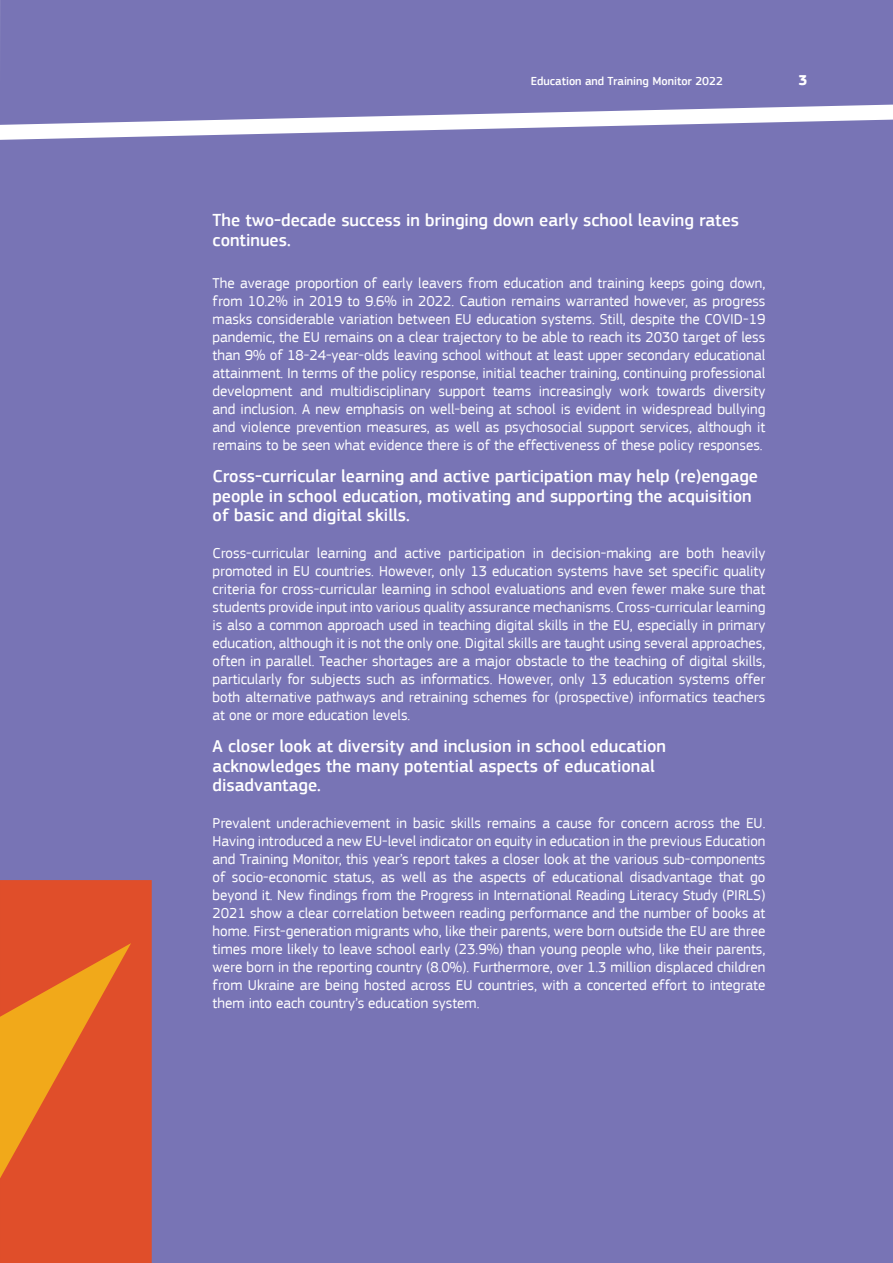
<style>
.page{position:relative;width:893px;height:1263px;background:#fff}
.page>*{position:absolute;margin:0;border:0;box-sizing:border-box;transform-origin:0 0}
.Chapter_title_-_H3_no_number{font:500 18px/19.5px "EC Square Sans Pro";color:#fff}
.t1{font:15px/18px "EC Square Sans Pro";color:#fff;text-align:justify}
.t2{font:700 15px "EC Square Sans Pro";color:#fff}
.t3{font:500 12px "EC Square Sans Pro";color:#fff}
</style>
<div class="page">
<div style="left:1px;top:0;width:892px;height:96px;background:#7874b5"></div>
<svg style="left:0;top:0;width:1px;height:96px"></svg>
<div style="left:0;top:168px;width:893px;height:1095px;background:#7874b5"></div>
<svg style="left:0;top:96px;width:893px;height:72px"></svg>
<div style="left:0;top:880px;width:152px;height:383px;background:#e04e2a"></div>
<svg style="left:0;top:943px;width:131px;height:235px"></svg>
<div style="left:0;top:671px;width:33px;height:170px;background:#7874b5"></div>
<p class="t3" style="left:531px;top:74px;width:194px">Education and Training Monitor 2022</p>
<p class="t2" style="left:798px;top:71px;width:10px">3</p>
<h2 class="Chapter_title_-_H3_no_number" style="left:213px;top:211px;width:528px">The two-decade success in bringing down early school leaving rates continues.</h2>
<p class="t1" style="left:213px;top:274px;width:554px">The average proportion of early leavers from education and training keeps going down, from 10.2% in 2019 to 9.6% in 2022. Caution remains warranted however, as progress masks considerable variation between EU education systems. Still, despite the COVID-19 pandemic, the EU remains on a clear trajectory to be able to reach its 2030 target of less than 9% of 18-24-year-olds leaving school without at least upper secondary educational attainment. In terms of the policy response, initial teacher training, continuing professional development and multidisciplinary support teams increasingly work towards diversity and inclusion. A new emphasis on well-being at school is evident in widespread bullying and violence prevention measures, as well as psychosocial support services, although it remains to be seen what evidence there is of the effectiveness of these policy responses.</p>
<h2 class="Chapter_title_-_H3_no_number" style="left:213px;top:467px;width:547px">Cross-curricular learning and active participation may help (re)engage people in school education, motivating and supporting the acquisition of basic and digital skills.</h2>
<p class="t1" style="left:213px;top:544px;width:554px">Cross-curricular learning and active participation in decision-making are both heavily promoted in EU countries. However, only 13 education systems have set specific quality criteria for cross-curricular learning in school evaluations and even fewer make sure that students provide input into various quality assurance mechanisms. Cross-curricular learning is also a common approach used in teaching digital skills in the EU, especially in primary education, although it is not the only one. Digital skills are taught using several approaches, often in parallel. Teacher shortages are a major obstacle to the teaching of digital skills, particularly for subjects such as informatics. However, only 13 education systems offer both alternative pathways and retraining schemes for (prospective) informatics teachers at one or more education levels.</p>
<h2 class="Chapter_title_-_H3_no_number" style="left:213px;top:737px;width:455px">A closer look at diversity and inclusion in school education acknowledges the many potential aspects of educational disadvantage.</h2>
<p class="t1" style="left:213px;top:814px;width:554px">Prevalent underachievement in basic skills remains a cause for concern across the EU.<br>Having introduced a new EU-level indicator on equity in education in the previous Education and Training Monitor, this year’s report takes a closer look at the various sub-components of socio-economic status, as well as the aspects of educational disadvantage that go beyond it. New findings from the Progress in International Reading Literacy Study (PIRLS)<br>2021 show a clear correlation between reading performance and the number of books at home. First-generation migrants who, like their parents, were born outside the EU are three times more likely to leave school early (23.9%) than young people who, like their parents, were born in the reporting country (8.0%). Furthermore, over 1.3 million displaced children from Ukraine are being hosted across EU countries, with a concerted effort to integrate them into each country’s education system.</p>
</div>
